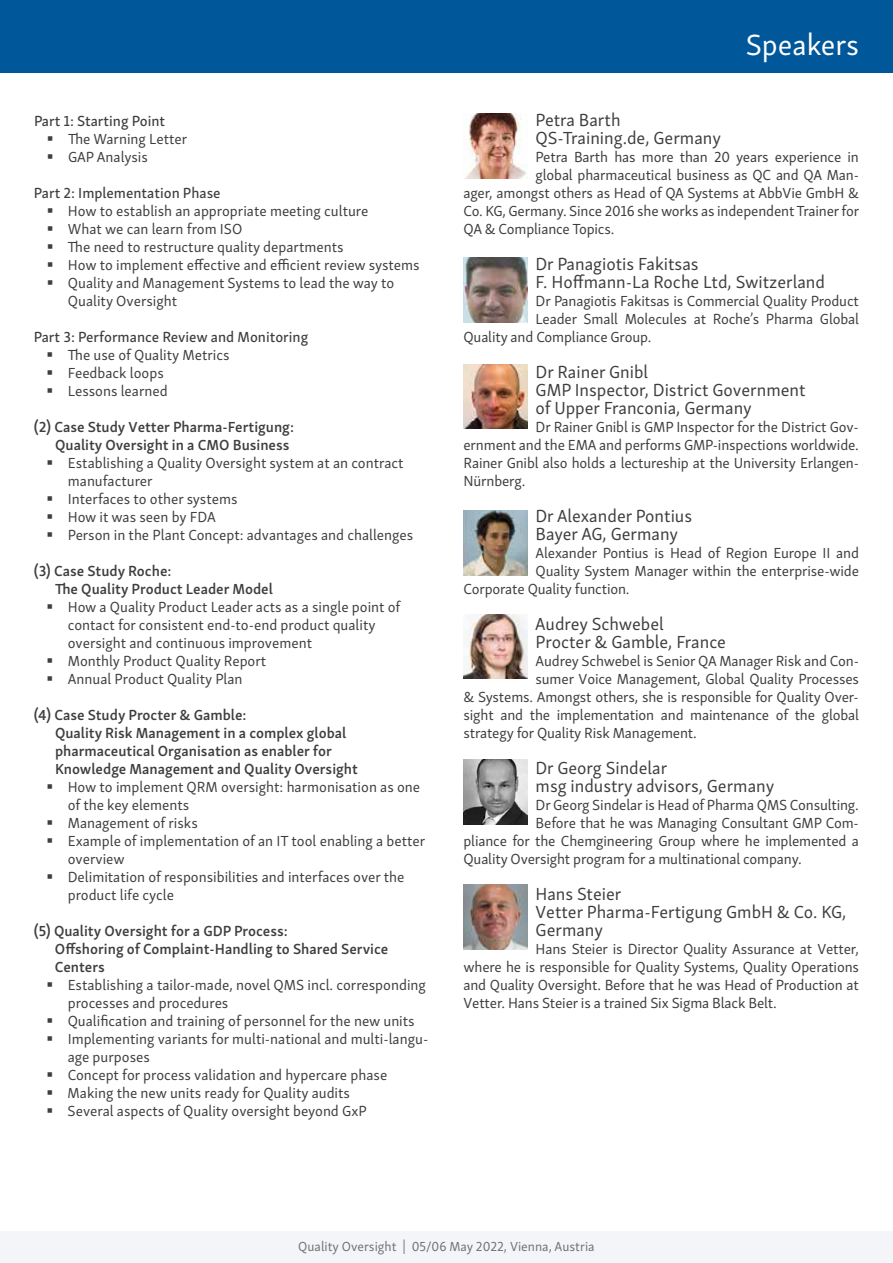
<style>
.page{position:relative;width:893px;height:1263px;background:#fff}
.page>*{position:absolute;margin:0;border:0;box-sizing:border-box;transform-origin:0 0}
.t1{font:30px "Skolar Sans Latn";color:#fff}
.t2{font:18px/18px "Skolar Sans Latn";color:#3e3d40}
.t3{font:15px/18px "Skolar Sans Latn";letter-spacing:-.01em;color:#3e3d40}
.t4{font:600 15px/18px "Skolar Sans Latn";color:#3e3d40}
.t5{font:15px "Skolar Sans Latn Me";color:#3e3d40}
.t6{font:13.5px "Skolar Sans Latn";color:#707172}
</style>
<div class="page">
<div style="left:0;top:0;width:893px;height:72px;background:#00589b"></div>
<img style="left:465px;top:114px;width:62px;height:64px">
<img style="left:463px;top:258px;width:64px;height:64px">
<img style="left:463px;top:364px;width:64px;height:65px">
<img style="left:463px;top:511px;width:64px;height:64px">
<img style="left:463px;top:614px;width:64px;height:65px">
<img style="left:463px;top:759px;width:64px;height:65px">
<img style="left:463px;top:884px;width:64px;height:65px">
<div style="left:0;top:1231px;width:893px;height:32px;background:#f3f5f9"></div>
<p class="t5" style="left:34px;top:109px;width:133px">Part 1: Starting Point</p>
<p class="t3" style="left:68px;top:129px;width:121px">The Warning Letter<br>GAP Analysis</p>
<p class="t5" style="left:34px;top:181px;width:188px">Part 2: Implementation Phase</p>
<p class="t3" style="left:68px;top:201px;width:353px">How to establish an appropriate meeting culture<br>What we can learn from ISO<br>The need to restructure quality departments<br>How to implement effective and efficient review systems Quality and Management Systems to lead the way to Quality Oversight</p>
<p class="t5" style="left:34px;top:325px;width:276px">Part 3: Performance Review and Monitoring</p>
<p class="t3" style="left:68px;top:345px;width:163px">The use of Quality Metrics<br>Feedback loops<br>Lessons learned</p>
<p class="t4" style="left:55px;top:417px;width:240px;text-indent:-21px">(2) Case Study Vetter Pharma-Fertigung:<br>Quality Oversight in a CMO Business</p>
<p class="t3" style="left:68px;top:453px;width:347px">Establishing a Quality Oversight system at an contract manufacturer<br>Interfaces to other systems<br>How it was seen by FDA<br>Person in the Plant Concept: advantages and challenges</p>
<p class="t4" style="left:55px;top:561px;width:219px;text-indent:-21px">(3) Case Study Roche:<br>The Quality Product Leader Model</p>
<p class="t3" style="left:68px;top:597px;width:334px">How a Quality Product Leader acts as a single point of contact for consistent end-to-end product quality oversight and continuous improvement<br>Monthly Product Quality Report<br>Annual Product Quality Plan</p>
<p class="t4" style="left:55px;top:705px;width:304px;text-indent:-21px">(4) Case Study Procter &amp; Gamble:<br>Quality Risk Management in a complex global pharmaceutical Organisation as enabler for Knowledge Management and Quality Oversight</p>
<p class="t3" style="left:68px;top:777px;width:359px">How to implement QRM oversight: harmonisation as one of the key elements<br>Management of risks<br>Example of implementation of an IT tool enabling a better overview<br>Delimitation of responsibilities and interfaces over the product life cycle</p>
<p class="t4" style="left:55px;top:921px;width:335px;text-indent:-21px">(5) Quality Oversight for a GDP Process:<br>Offshoring of Complaint-Handling to Shared Service<br>Centers</p>
<p class="t3" style="left:68px;top:975px;width:362px">Establishing a tailor-made, novel QMS incl. corresponding processes and procedures<br>Qualification and training of personnel for the new units Implementing variants for multi-national and multi-langu&shy;age purposes<br>Concept for process validation and hypercare phase Making the new units ready for Quality audits<br>Several aspects of Quality oversight beyond GxP</p>
<h1 class="t1" style="left:746px;top:22px;width:115px">Speakers</h1>
<p class="t2" style="left:536px;top:109px;width:187px">Petra Barth<br>QS-Training.de, Germany</p>
<p class="t3" style="left:536px;top:147px;width:325px">Petra Barth has more than 20 years experience in</p>
<p class="t3" style="left:536px;top:165px;width:325px">global pharmaceutical business as QC and QA Man-</p>
<p class="t3" style="left:463px;top:183px;width:397px">ager, amongst others as Head of QA Systems at AbbVie GmbH &amp;</p>
<p class="t3" style="left:463px;top:201px;width:397px">Co. KG, Germany. Since 2016 she works as independent Trainer for</p>
<p class="t3" style="left:463px;top:219px;width:152px">QA &amp; Compliance Topics.</p>
<p class="t2" style="left:535px;top:253px;width:291px">Dr Panagiotis Fakitsas<br>F. Hoffmann-La Roche Ltd, Switzerland</p>
<p class="t3" style="left:536px;top:291px;width:325px">Dr Panagiotis Fakitsas is Commercial Quality Product</p>
<p class="t3" style="left:536px;top:309px;width:325px">Leader Small Molecules at Roche’s Pharma Global</p>
<p class="t3" style="left:463px;top:327px;width:189px">Quality and Compliance Group.</p>
<p class="t2" style="left:536px;top:361px;width:272px">Dr Rainer Gnibl<br>GMP Inspector, District Government of Upper Franconia, Germany</p>
<p class="t3" style="left:463px;top:417px;width:397px;text-align:justify;text-indent:72px">Dr Rainer Gnibl is GMP Inspector for the District Gov&shy;ernment and the EMA and performs GMP-inspections worldwide.<br>Rainer Gnibl also holds a lectureship at the University Erlangen-Nürnberg.</p>
<p class="t2" style="left:535px;top:505px;width:158px">Dr Alexander Pontius<br>Bayer AG, Germany</p>
<p class="t3" style="left:536px;top:543px;width:325px">Alexander Pontius is Head of Region Europe II and</p>
<p class="t3" style="left:536px;top:561px;width:325px">Quality System Manager within the enterprise-wide</p>
<p class="t3" style="left:463px;top:579px;width:168px">Corporate Quality function.</p>
<p class="t2" style="left:535px;top:613px;width:192px">Audrey Schwebel<br>Procter &amp; Gamble, France</p>
<p class="t3" style="left:536px;top:651px;width:325px">Audrey Schwebel is Senior QA Manager Risk and Con-</p>
<p class="t3" style="left:536px;top:669px;width:325px">sumer Voice Management, Global Quality Processes</p>
<p class="t3" style="left:463px;top:687px;width:397px">&amp; Systems. Amongst others, she is responsible for Quality Over-</p>
<p class="t3" style="left:463px;top:705px;width:397px">sight and the implementation and maintenance of the global</p>
<p class="t3" style="left:463px;top:723px;width:235px">strategy for Quality Risk Management.</p>
<p class="t2" style="left:535px;top:757px;width:240px">Dr Georg Sindelar<br>msg industry advisors, Germany</p>
<p class="t3" style="left:536px;top:795px;width:325px">Dr Georg Sindelar is Head of Pharma QMS Consulting.</p>
<p class="t3" style="left:536px;top:813px;width:325px">Before that he was Managing Consultant GMP Com-</p>
<p class="t3" style="left:463px;top:831px;width:397px">pliance for the Chemgineering Group where he implemented a</p>
<p class="t3" style="left:463px;top:849px;width:340px">Quality Oversight program for a multinational company.</p>
<p class="t2" style="left:535px;top:883px;width:313px">Hans Steier<br>Vetter Pharma-Fertigung GmbH &amp; Co. KG,<br>Germany</p>
<p class="t3" style="left:463px;top:939px;width:397px;text-align:justify;text-indent:72px">Hans Steier is Director Quality Assurance at Vetter, where he is responsible for Quality Systems, Quality Operations and Quality Oversight. Before that he was Head of Production at Vetter. Hans Steier is a trained Six Sigma Black Belt.</p>
<p class="t6" style="left:298px;top:1236px;width:298px">Quality Oversight | 05/06 May 2022, Vienna, Austria</p>
</div>
